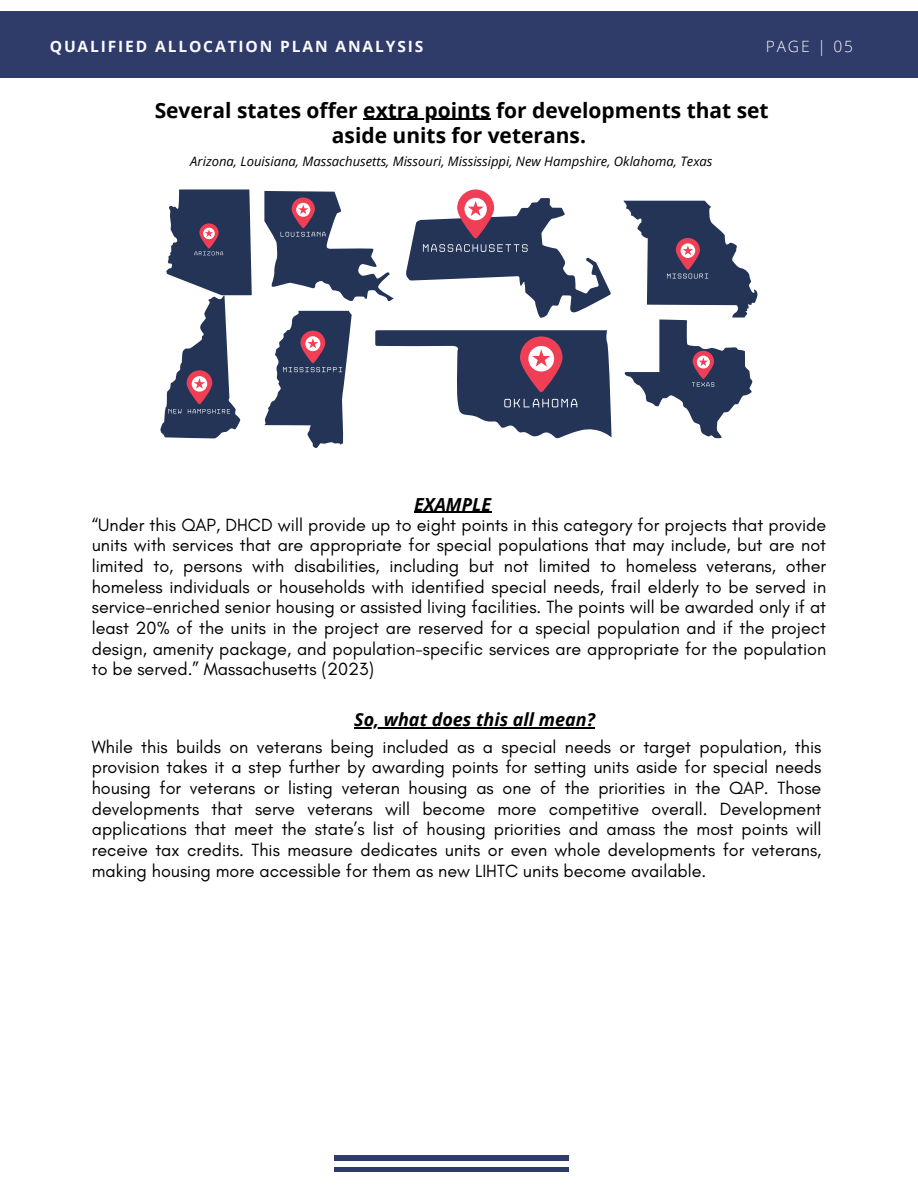
<style>
.page{position:relative;width:918px;height:1188px;background:#fff}
.page>*{position:absolute;margin:0;border:0;box-sizing:border-box;transform-origin:0 0}
.t1{font:700 21px "Open Sans";color:#000}
.t2{font:18px/20.7px "Glacial Indifference";color:#000;text-align:justify}
.t3{font:italic 700 18px "Open Sans";color:#000}
.t4{font:700 15.6px "Open Sans";letter-spacing:.12em;color:#fafaff}
.t5{font:300 15.6px "Open Sans";letter-spacing:.12em;color:#fafaff}
.t6{font:italic 13.05px "Open Sans";color:#000}
</style>
<div class="page">
<div style="left:0;top:11px;width:918px;height:67px;background:#2f3b69"></div>
<div style="left:335px;top:1167px;width:234px;height:5px;background:#2f3b69"></div>
<div style="left:335px;top:1156px;width:234px;height:5px;background:#2f3b69"></div>
<svg style="left:406px;top:189px;width:205px;height:129px"></svg>
<svg style="left:264px;top:311px;width:88px;height:137px"></svg>
<svg style="left:264px;top:191px;width:130px;height:110px"></svg>
<svg style="left:624px;top:201px;width:133px;height:238px"></svg>
<svg style="left:160px;top:189px;width:92px;height:249px"></svg>
<svg style="left:375px;top:330px;width:237px;height:108px"></svg>
<hr style="left:363px;top:119px;width:128px;height:1px;background:#000">
<hr style="left:414px;top:512px;width:77px;height:1px;background:#000">
<hr style="left:354px;top:727px;width:241px;height:1px;background:#000">
<p class="t4" style="left:50px;top:36px;width:375px">QUALIFIED ALLOCATION PLAN ANALYSIS</p>
<p class="t5" style="left:766px;top:36px;width:89px">PAGE | 05</p>
<p class="t1" style="left:155px;top:95px;width:616px">Several states offer extra points for developments that set</p>
<p class="t1" style="left:332px;top:121px;width:256px">aside units for veterans.</p>
<p class="t6" style="left:190px;top:152px;width:524px">Arizona, Louisiana, Massachusetts, Missouri, Mississippi, New Hampshire, Oklahoma, Texas</p>
<p class="t3" style="left:414px;top:491px;width:79px">EXAMPLE</p>
<p class="t2" style="left:92px;top:514px;width:736px">“Under this QAP, DHCD will provide up to eight points in this category for projects that provide units with services that are appropriate for special populations that may include, but are not limited to, persons with disabilities, including but not limited to homeless veterans, other homeless individuals or households with identified special needs, frail elderly to be served in service-enriched senior housing or assisted living facilities. The points will be awarded only if at least 20% of the units in the project are reserved for a special population and if the project design, amenity package, and population-specific services are appropriate for the population to be served.” Massachusetts (2023)</p>
<p class="t3" style="left:354px;top:707px;width:242px">So, what does this all mean?</p>
<p class="t2" style="left:92px;top:736px;width:731px">While this builds on veterans being included as a special needs or target population, this provision takes it a step further by awarding points for setting units aside for special needs housing for veterans or listing veteran housing as one of the priorities in the QAP. Those developments that serve veterans will become more competitive overall. Development applications that meet the state’s list of housing priorities and amass the most points will receive tax credits. This measure dedicates units or even whole developments for veterans, making housing more accessible for them as new LIHTC units become available.</p>
</div>
